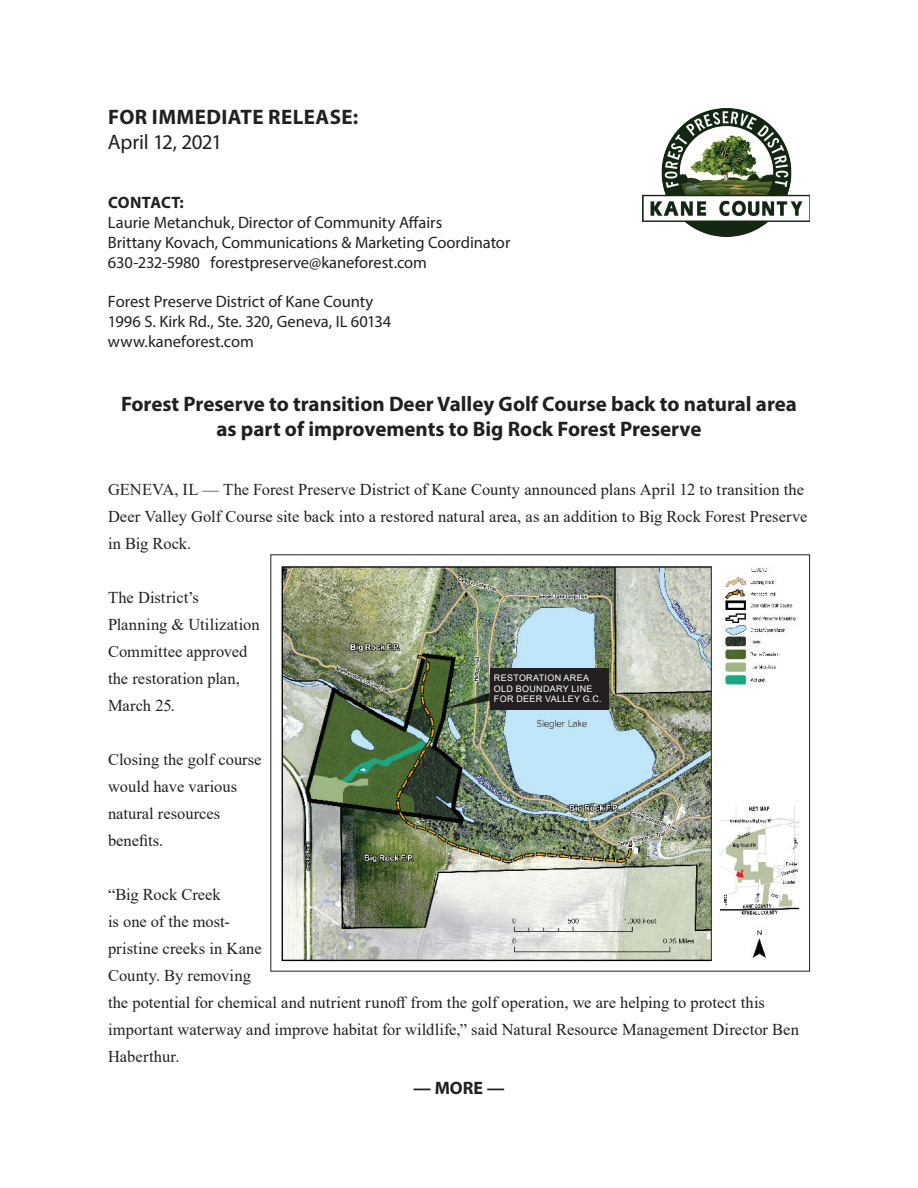
<style>
.page{position:relative;width:918px;height:1188px;background:#fff}
.page>*{position:absolute;margin:0;border:0;box-sizing:border-box;transform-origin:0 0}
.t1{font:700 21px/25.2px "Myriad Pro";color:#231f20;text-align:center}
.t2{font:700 21px "Myriad Pro";letter-spacing:.02em;color:#231f20}
.t3{font:21px "Myriad Pro";letter-spacing:-.015em;color:#231f20}
.t4{font:700 18px "Myriad Pro";color:#231f20}
.t5{font:16.5px/27px "Times New Roman";color:#231f20}
.t6{font:16.5px/19.8px "Myriad Pro";letter-spacing:-.005em;color:#231f20}
.t7{font:700 16.5px "Myriad Pro";letter-spacing:.01em;color:#231f20}
.t8{font:9px/10.8px "Arial";letter-spacing:.035em;color:#fff}
</style>
<div class="page">
<img style="left:643px;top:108px;width:167px;height:129px">
<img style="left:281px;top:565px;width:519px;height:397px">
<div style="left:490px;top:669px;width:119px;height:41px;background:#231f20"></div>
<p class="t2" style="left:108px;top:103px;width:252px">FOR IMMEDIATE RELEASE:</p>
<p class="t3" style="left:108px;top:129px;width:116px">April 12, 2021</p>
<p class="t7" style="left:108px;top:192px;width:77px">CONTACT:</p>
<p class="t6" style="left:108px;top:212px;width:404px">Laurie Metanchuk, Director of Community Affairs<br>Brittany Kovach, Communications &amp; Marketing Coordinator<br>630-232-5980 forestpreserve@kaneforest.com</p>
<p class="t6" style="left:108px;top:292px;width:285px">Forest Preserve District of Kane County<br>1996 S. Kirk Rd., Ste. 320, Geneva, IL 60134 www.kaneforest.com</p>
<p class="t1" style="left:121px;top:391px;width:677px">Forest Preserve to transition Deer Valley Golf Course back to natural area as part of improvements to Big Rock Forest Preserve</p>
<p class="t5" style="left:108px;top:476px;width:701px">GENEVA, IL — The Forest Preserve District of Kane County announced plans April 12 to transition the<br>Deer Valley Golf Course site back into a restored natural area, as an addition to Big Rock Forest Preserve in Big Rock.</p>
<p class="t5" style="left:108px;top:584px;width:153px">The District’s<br>Planning &amp; Utilization<br>Committee approved the restoration plan,<br>March 25.</p>
<p class="t8" style="left:494px;top:672px;width:109px">RESTORATION AREA<br>OLD BOUNDARY LINE<br>FOR DEER VALLEY G.C.</p>
<p class="t5" style="left:108px;top:746px;width:155px">Closing the golf course would have various natural resources benefits.</p>
<p class="t5" style="left:108px;top:881px;width:692px">“Big Rock Creek<br>is one of the most-<br>pristine creeks in Kane<br>County. By removing<br>the potential for chemical and nutrient runoff from the golf operation, we are helping to protect this important waterway and improve habitat for wildlife,” said Natural Resource Management Director Ben Haberthur.</p>
<p class="t4" style="left:413px;top:1076px;width:93px">— MORE —</p>
</div>
